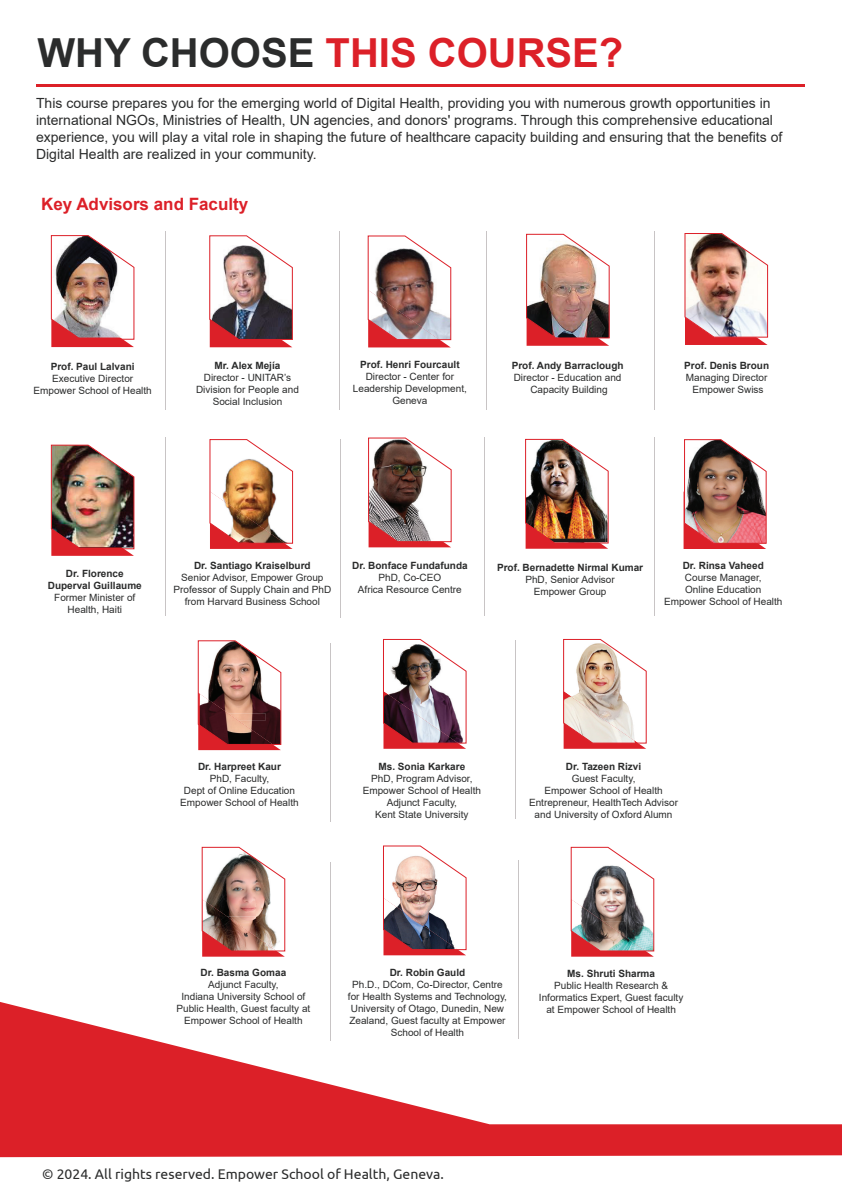
<style>
.page{position:relative;width:842px;height:1191px;background:#fff}
.page>*{position:absolute;margin:0;border:0;box-sizing:border-box;transform-origin:0 0}
.t1{font:700 40px "Arial";color:#dc2028}
.t2{font:700 17px "Arial";color:#dc2028}
.t3{font:14px/16.8px "Arial";color:#2b2c2c}
.t4{font:14px "Ubuntu";color:#2b2c2c}
.t5{font:10px/12px "Arial";color:#2b2c2c;text-align:center}
.t6{font:700 10px/12px "Arial";color:#2b2c2c;text-align:center}
.s1{color:#2b2c2c}
</style>
<div class="page">
<hr style="left:36px;top:84px;width:769px;height:2px;background:#dc2028">
<img style="left:50px;top:235px;width:85px;height:112px">
<img style="left:209px;top:235px;width:84px;height:112px">
<img style="left:367px;top:235px;width:85px;height:112px">
<img style="left:526px;top:233px;width:84px;height:113px">
<img style="left:684px;top:233px;width:84px;height:112px">
<img style="left:50px;top:444px;width:85px;height:112px">
<svg style="left:368px;top:437px;width:84px;height:110px"></svg>
<img style="left:525px;top:438px;width:84px;height:111px">
<img style="left:683px;top:439px;width:84px;height:110px">
<hr style="left:166px;top:231px;width:1px;height:179px;background:#c8c4c5">
<img style="left:209px;top:439px;width:85px;height:110px">
<hr style="left:339px;top:231px;width:1px;height:179px;background:#c8c4c5">
<hr style="left:487px;top:231px;width:1px;height:179px;background:#c8c4c5">
<hr style="left:654px;top:231px;width:1px;height:179px;background:#c8c4c5">
<svg style="left:197px;top:640px;width:85px;height:110px"></svg>
<img style="left:383px;top:639px;width:84px;height:110px">
<svg style="left:563px;top:639px;width:84px;height:110px"></svg>
<hr style="left:654px;top:437px;width:1px;height:179px;background:#c8c4c5">
<hr style="left:485px;top:437px;width:1px;height:179px;background:#c8c4c5">
<hr style="left:340px;top:439px;width:1px;height:178px;background:#c8c4c5">
<hr style="left:166px;top:437px;width:1px;height:179px;background:#c8c4c5">
<hr style="left:515px;top:640px;width:1px;height:179px;background:#c8c4c5">
<hr style="left:331px;top:643px;width:1px;height:179px;background:#c8c4c5">
<svg style="left:0;top:1002px;width:842px;height:155px"></svg>
<img style="left:201px;top:846px;width:85px;height:110px">
<img style="left:383px;top:845px;width:84px;height:110px">
<img style="left:570px;top:846px;width:85px;height:110px">
<hr style="left:331px;top:862px;width:1px;height:179px;background:#c8c4c5">
<hr style="left:519px;top:860px;width:1px;height:178px;background:#c8c4c5">
<h1 class="t1" style="left:37px;top:24px;width:587px"><span class="s1">WHY CHOOSE</span> THIS COURSE?</h1>
<p class="t3" style="left:36px;top:95px;width:748px">This course prepares you for the emerging world of Digital Health, providing you with numerous growth opportunities in international NGOs, Ministries of Health, UN agencies, and donors' programs. Through this comprehensive educational experience, you will play a vital role in shaping the future of healthcare capacity building and ensuring that the benefits of Digital Health are realized in your community.</p>
<h2 class="t2" style="left:41px;top:192px;width:209px">Key Advisors and Faculty</h2>
<p class="t6" style="left:51px;top:360px;width:85px">Prof. Paul Lalvani</p>
<p class="t5" style="left:33px;top:372px;width:120px">Executive Director<br>Empower School of Health</p>
<p class="t6" style="left:215px;top:359px;width:67px">Mr. Alex Mejía</p>
<p class="t5" style="left:196px;top:371px;width:104px">Director - UNITAR’s<br>Division for People and<br>Social Inclusion</p>
<p class="t6" style="left:360px;top:359px;width:101px">Prof. Henri Fourcault</p>
<p class="t5" style="left:353px;top:371px;width:115px">Director - Center for<br>Leadership Development,<br>Geneva</p>
<p class="t6" style="left:512px;top:359px;width:113px">Prof. Andy Barraclough</p>
<p class="t5" style="left:514px;top:371px;width:109px">Director - Education and<br>Capacity Building</p>
<p class="t6" style="left:684px;top:360px;width:87px">Prof. Denis Broun</p>
<p class="t5" style="left:686px;top:372px;width:83px">Managing Director<br>Empower Swiss</p>
<p class="t6" style="left:48px;top:567px;width:95px">Dr. Florence<br>Duperval Guillaume</p>
<p class="t5" style="left:54px;top:591px;width:83px">Former Minister of<br>Health, Haiti</p>
<p class="t6" style="left:194px;top:560px;width:118px">Dr. Santiago Kraiselburd</p>
<p class="t5" style="left:173px;top:571px;width:159px">Senior Advisor, Empower Group<br>Professor of Supply Chain and PhD from Harvard Business School</p>
<p class="t6" style="left:352px;top:559px;width:117px">Dr. Bonface Fundafunda</p>
<p class="t5" style="left:358px;top:571px;width:105px">PhD, Co-CEO<br>Africa Resource Centre</p>
<p class="t6" style="left:497px;top:561px;width:148px">Prof. Bernadette Nirmal Kumar</p>
<p class="t5" style="left:525px;top:573px;width:91px">PhD, Senior Advisor<br>Empower Group</p>
<p class="t6" style="left:683px;top:559px;width:83px">Dr. Rinsa Vaheed</p>
<p class="t5" style="left:664px;top:571px;width:120px">Course Manager,<br>Online Education<br>Empower School of Health</p>
<p class="t6" style="left:198px;top:760px;width:84px">Dr. Harpreet Kaur</p>
<p class="t5" style="left:180px;top:772px;width:120px">PhD, Faculty,<br>Dept of Online Education<br>Empower School of Health</p>
<p class="t6" style="left:378px;top:760px;width:88px">Ms. Sonia Karkare</p>
<p class="t5" style="left:363px;top:772px;width:120px">PhD, Program Advisor,<br>Empower School of Health<br>Adjunct Faculty,<br>Kent State University</p>
<p class="t6" style="left:566px;top:760px;width:77px">Dr. Tazeen Rizvi</p>
<p class="t5" style="left:529px;top:772px;width:150px">Guest Faculty,<br>Empower School of Health<br>Entrepreneur, HealthTech Advisor and University of Oxford Alumn</p>
<p class="t6" style="left:201px;top:967px;width:87px">Dr. Basma Gomaa</p>
<p class="t5" style="left:176px;top:978px;width:135px">Adjunct Faculty,<br>Indiana University School of<br>Public Health, Guest faculty at<br>Empower School of Health</p>
<p class="t6" style="left:390px;top:967px;width:77px">Dr. Robin Gauld</p>
<p class="t5" style="left:348px;top:978px;width:161px">Ph.D., DCom, Co-Director, Centre for Health Systems and Technology,<br>University of Otago, Dunedin, New<br>Zealand, Guest faculty at Empower<br>School of Health</p>
<p class="t6" style="left:567px;top:967px;width:89px">Ms. Shruti Sharma</p>
<p class="t5" style="left:539px;top:979px;width:146px">Public Health Research &amp;<br>Informatics Expert, Guest faculty at Empower School of Health</p>
<h3 class="t4" style="left:42px;top:1165px;width:403px">© 2024. All rights reserved. Empower School of Health, Geneva.</h3>
</div>
